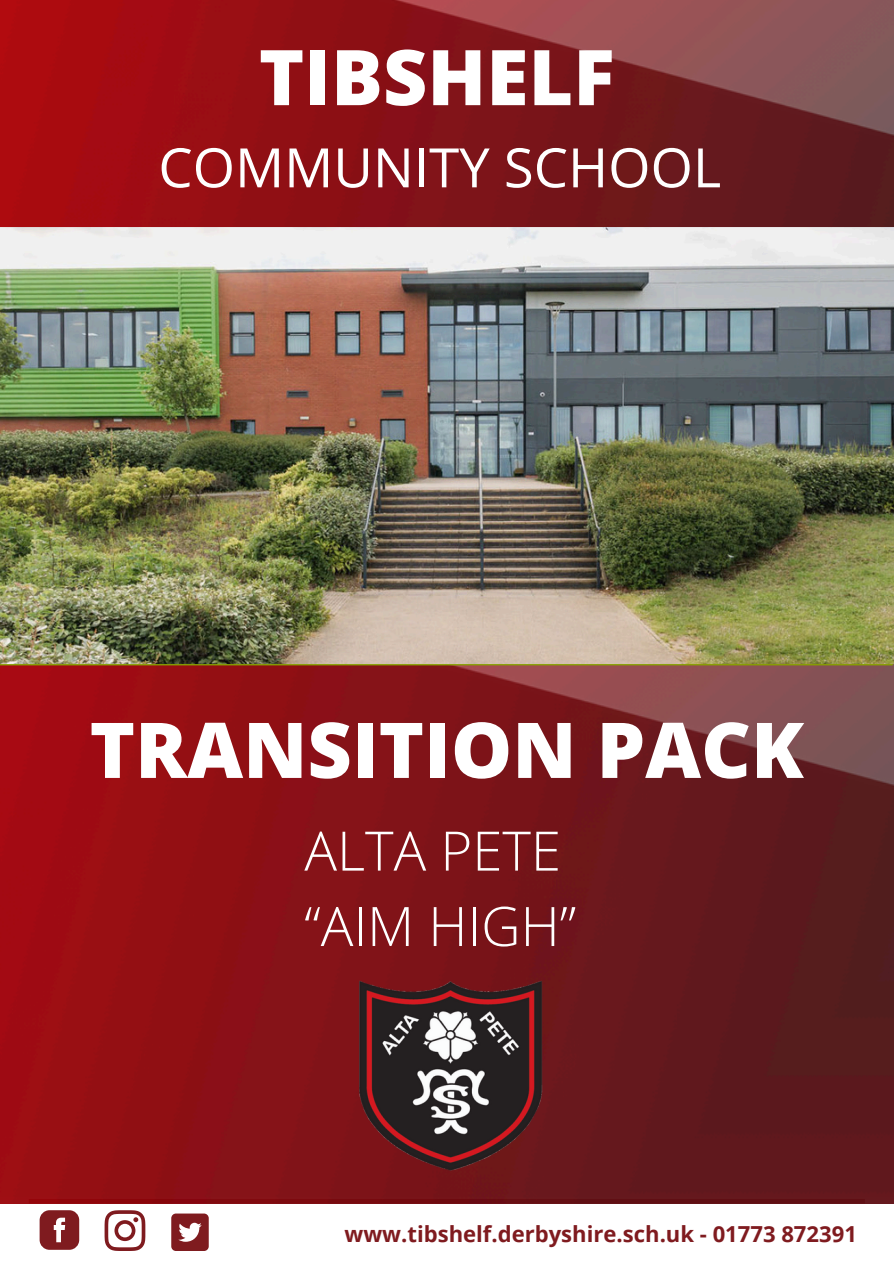
<style>
.page{position:relative;width:894px;height:1264px;background:#fff}
.page>*{position:absolute;margin:0;border:0;box-sizing:border-box;transform-origin:0 0}
.t1{font:800 76.95px "Open Sans";color:#fff}
.t2{font:800 76.8px "Open Sans";color:#fff}
.t3{font:300 54.45px/75.3px "Open Sans";color:#fff}
.t4{font:54.3px "Open Sans";color:#fff}
.t5{font:700 22.05px "Open Sans";color:#7f1b1f}
</style>
<div class="page">
<img style="left:0;top:0;width:893px;height:227px">
<svg style="left:40px;top:1210px;width:39px;height:39px;background:#923e41"></svg>
<svg style="left:104px;top:1210px;width:41px;height:40px"></svg>
<svg style="left:171px;top:1213px;width:37px;height:37px"></svg>
<img style="left:0;top:665px;width:893px;height:538px">
<img style="left:344px;top:975px;width:205px;height:198px">
<img style="left:0;top:227px;width:893px;height:437px">
<p class="t2" style="left:259px;top:23px;width:357px">TIBSHELF</p>
<p class="t4" style="left:158px;top:129px;width:564px">COMMUNITY SCHOOL</p>
<p class="t1" style="left:90px;top:695px;width:715px">TRANSITION PACK</p>
<h2 class="t3" style="left:304px;top:811px;width:273px">ALTA PETE “AIM HIGH”</h2>
<p class="t5" style="left:344px;top:1218px;width:513px">www.tibshelf.derbyshire.sch.uk - 01773 872391</p>
</div>
